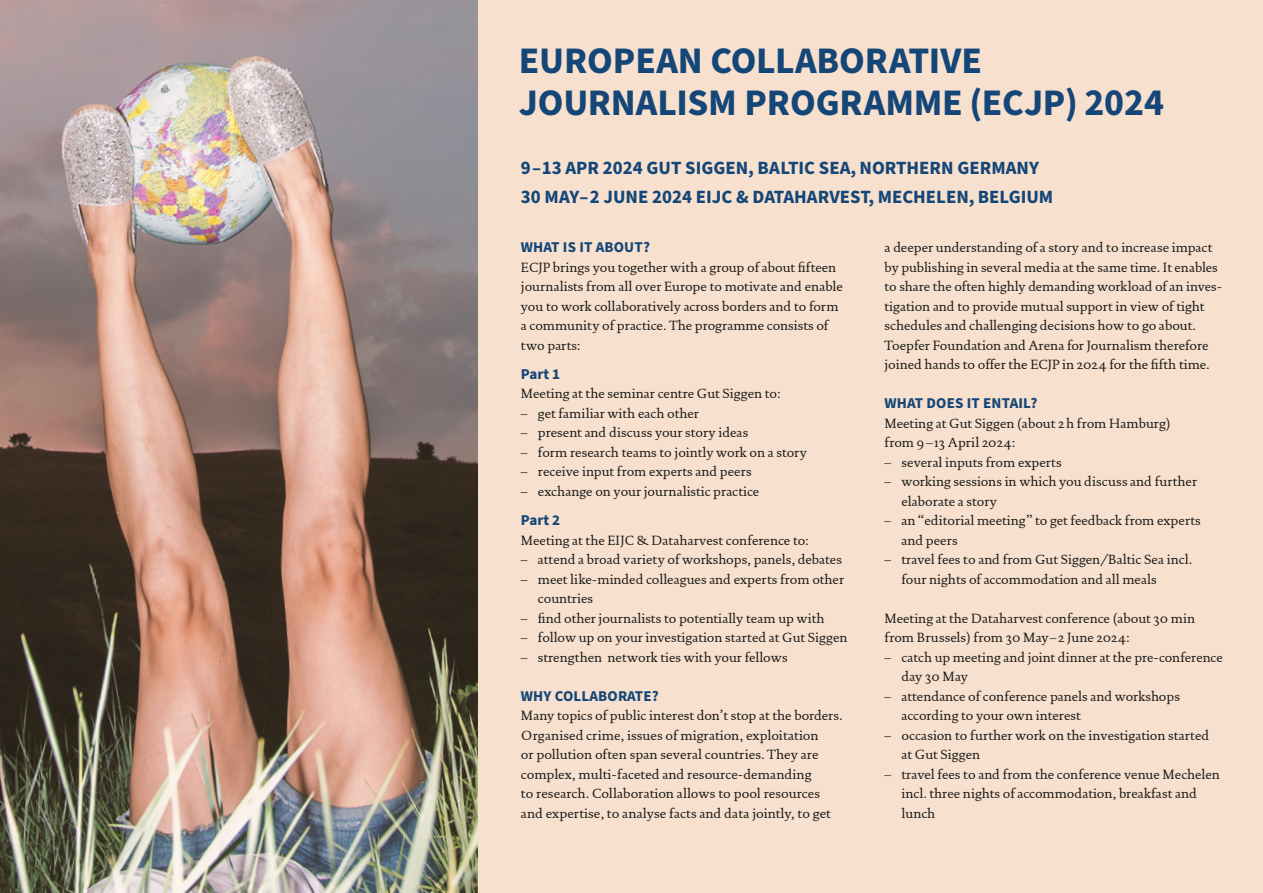
<style>
.page{position:relative;width:1263px;height:893px;background:#fff}
.page>*{position:absolute;margin:0;border:0;box-sizing:border-box;transform-origin:0 0}
.HL_SourceSans{font:700 37.5px/42px "Source Sans Pro";letter-spacing:-.005em;color:#144678}
.Subheadline{font:700 18.75px "Source Sans Pro";color:#144678}
.Subline{font:700 15px "Source Sans Pro";letter-spacing:.01em;color:#144678}
.Fließtext{font:13.5px/19.5px "DTL Documenta ST";color:#1a1a18}
.Einzug{font:13.5px/19.5px "DTL Documenta ST";color:#1a1a18}
</style>
<div class="page">
<img style="left:0;top:0;width:478px;height:893px">
<div style="left:478px;top:0;width:785px;height:893px;background:#f7e0ce"></div>
<p class="HL_SourceSans" style="left:519px;top:41px;width:647px">EUROPEAN COLLABORATIVE<br>JOURNALISM PROGRAMME (ECJP) 2024</p>
<p class="Subheadline" style="left:521px;top:155px;width:520px">9–13 APR 2024 GUT SIGGEN, BALTIC SEA, NORTHERN GERMANY</p>
<p class="Subheadline" style="left:521px;top:184px;width:534px">30 MAY–2 JUNE 2024 EIJC &amp; DATAHARVEST, MECHELEN, BELGIUM</p>
<p class="Subline" style="left:521px;top:237px;width:131px">WHAT IS IT ABOUT?</p>
<p class="Fließtext" style="left:521px;top:257px;width:323px">ECJP brings you together with a group of about fifteen journalists from all over Europe to motivate and enable you to work collaboratively across borders and to form a community of practice. The programme consists of two parts:</p>
<p class="Subline" style="left:521px;top:364px;width:41px">Part 1</p>
<p class="Fließtext" style="left:521px;top:384px;width:261px">Meeting at the seminar centre Gut Siggen to:</p>
<p class="Einzug" style="left:521px;top:403px;width:180px">– get familiar with each other</p>
<p class="Einzug" style="left:521px;top:423px;width:229px">– present and discuss your story ideas</p>
<p class="Einzug" style="left:521px;top:442px;width:288px">– form research teams to jointly work on a story</p>
<p class="Einzug" style="left:521px;top:462px;width:232px">– receive input from experts and peers</p>
<p class="Einzug" style="left:521px;top:481px;width:240px">– exchange on your journalistic practice</p>
<p class="Subline" style="left:521px;top:510px;width:41px">Part 2</p>
<p class="Fließtext" style="left:521px;top:530px;width:290px">Meeting at the EIJC &amp; Dataharvest conference to:</p>
<p class="Einzug" style="left:521px;top:550px;width:323px">– attend a broad variety of workshops, panels, debates</p>
<p class="Einzug" style="left:538px;top:569px;width:308px;text-indent:-17px">– meet like-minded colleagues and experts from other countries</p>
<p class="Einzug" style="left:521px;top:608px;width:305px">– find other journalists to potentially team up with</p>
<p class="Einzug" style="left:521px;top:628px;width:328px">– follow up on your investigation started at Gut Siggen</p>
<p class="Einzug" style="left:521px;top:647px;width:268px">– strengthen network ties with your fellows</p>
<p class="Subline" style="left:521px;top:685px;width:139px">WHY COLLABORATE?</p>
<p class="Fließtext" style="left:521px;top:706px;width:323px">Many topics of public interest don’t stop at the borders.<br>Organised crime, issues of migration, exploitation<br>or pollution often span several countries. They are complex, multi-faceted and resource-demanding<br>to research. Collaboration allows to pool resources and expertise, to analyse facts and data jointly, to get</p>
<p class="Fließtext" style="left:884px;top:238px;width:339px">a deeper understanding of a story and to increase impact by publishing in several media at the same time. It enables to share the often highly demanding workload of an inves&shy;tigation and to provide mutual support in view of tight schedules and challenging decisions how to go about.</p>
<p class="Fließtext" style="left:884px;top:335px;width:327px">Toepfer Foundation and Arena for Journalism therefore joined hands to offer the ECJP in 2024 for the fifth time.</p>
<p class="Subline" style="left:884px;top:393px;width:154px">WHAT DOES IT ENTAIL?</p>
<p class="Einzug" style="left:884px;top:413px;width:288px">Meeting at Gut Siggen (about 2h from Hamburg) from 9 –13 April 2024:</p>
<p class="Einzug" style="left:884px;top:452px;width:179px">– several inputs from experts</p>
<p class="Einzug" style="left:901px;top:472px;width:297px;text-indent:-17px">– working sessions in which you discuss and further elaborate a story</p>
<p class="Einzug" style="left:901px;top:511px;width:301px;text-indent:-17px">– an “editorial meeting” to get feedback from experts and peers</p>
<p class="Einzug" style="left:901px;top:550px;width:292px;text-indent:-17px">– travel fees to and from Gut Siggen/Baltic Sea incl. four nights of accommodation and all meals</p>
<p class="Fließtext" style="left:884px;top:608px;width:312px">Meeting at the Dataharvest conference (about 30 min from Brussels) from 30 May– 2 June 2024:</p>
<p class="Einzug" style="left:901px;top:647px;width:323px;text-indent:-17px">– catch up meeting and joint dinner at the pre-conference day 30 May</p>
<p class="Einzug" style="left:901px;top:686px;width:280px;text-indent:-17px">– attendance of conference panels and workshops according to your own interest</p>
<p class="Einzug" style="left:901px;top:725px;width:309px;text-indent:-17px">– occasion to further work on the investigation started at Gut Siggen</p>
<p class="Einzug" style="left:901px;top:764px;width:320px;text-indent:-17px">– travel fees to and from the conference venue Mechelen incl. three nights of accommodation, breakfast and lunch</p>
</div>
